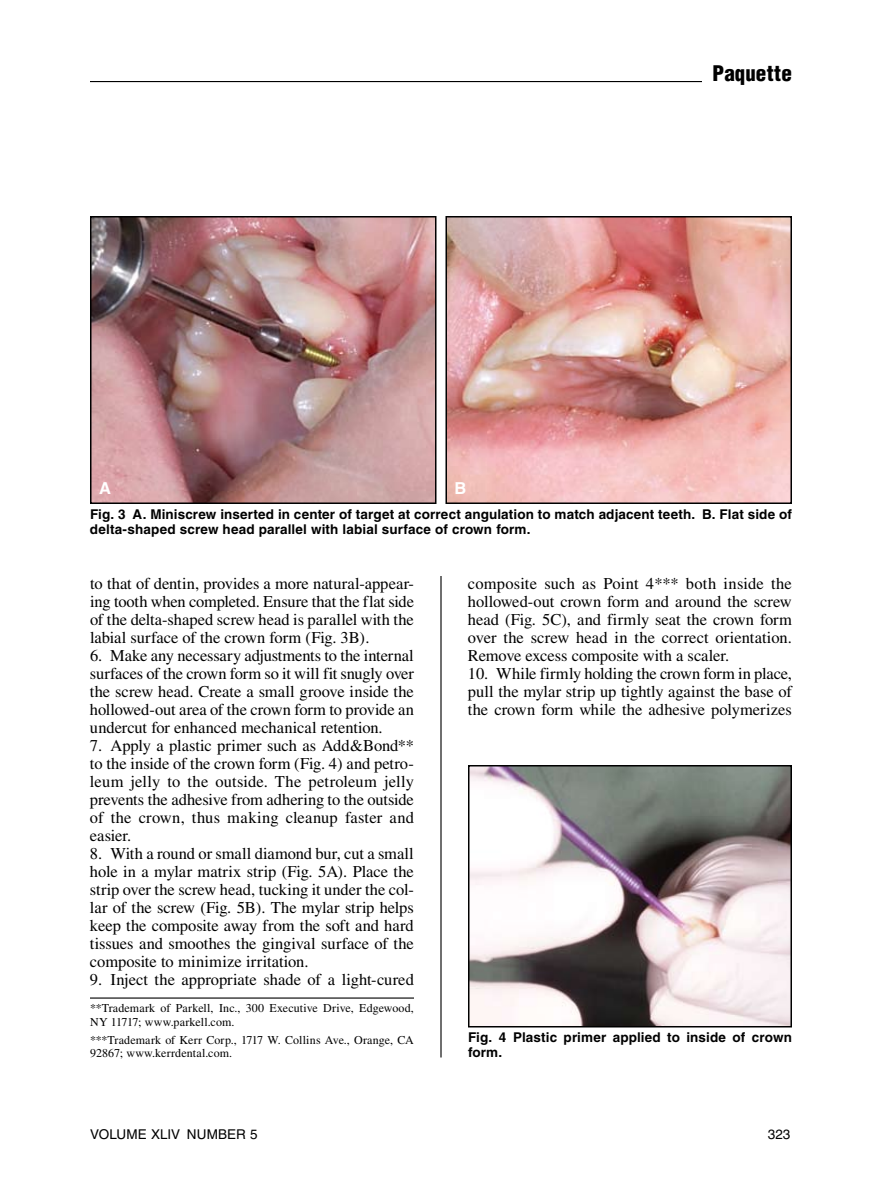
<style>
.page{position:relative;width:882px;height:1179px;background:#fff}
.page>*{position:absolute;margin:0;border:0;box-sizing:border-box;transform-origin:0 0}
.t1{font:900 condensed 21px "Helvetica";letter-spacing:.005em;color:#000}
.t2{font:16.5px/18px "Times";color:#000;text-align:justify}
.t3{font:700 16.5px "Helvetica";color:#fff}
.t4{font:700 13.5px/15px "Helvetica";letter-spacing:.01em;color:#000}
.t5{font:13.5px "Helvetica";letter-spacing:.005em;color:#000}
.t6{font:12px/13.5px "Times";letter-spacing:.005em;color:#000}
</style>
<div class="page">
<img style="left:449px;top:219px;width:340px;height:282px">
<div style="left:446px;top:216px;width:346px;height:288px;border:2px solid #000"></div>
<img style="left:93px;top:219px;width:340px;height:282px">
<div style="left:90px;top:216px;width:346px;height:288px;border:2px solid #000"></div>
<img style="left:471px;top:768px;width:318px;height:257px">
<div style="left:468px;top:765px;width:324px;height:263px;border:2px solid #000"></div>
<hr style="left:90px;top:81px;width:612px;height:1px;background:#000">
<hr style="left:440px;top:576px;width:2px;height:482px;background:#000">
<hr style="left:90px;top:998px;width:324px;height:1px;background:#000">
<p class="t1" style="left:713px;top:60px;width:81px">Paquette</p>
<p class="t3" style="left:99px;top:478px;width:13px">A</p>
<p class="t3" style="left:454px;top:478px;width:13px">B</p>
<p class="t4" style="left:90px;top:506px;width:704px">Fig. 3 A. Miniscrew inserted in center of target at correct angulation to match adjacent teeth. B. Flat side of delta-shaped screw head parallel with labial surface of crown form.</p>
<p class="t2" style="left:90px;top:574px;width:326px">to that of dentin, provides a more natural-appear&shy;ing tooth when completed. Ensure that the flat side of the delta-shaped screw head is parallel with the labial surface of the crown form (Fig. 3B).</p>
<p class="t2" style="left:90px;top:646px;width:325px">6. Make any necessary adjustments to the internal surfaces of the crown form so it will fit snugly over the screw head. Create a small groove inside the hollowed-out area of the crown form to provide an undercut for enhanced mechanical retention.</p>
<p class="t2" style="left:90px;top:736px;width:326px">7. Apply a plastic primer such as Add&amp;Bond** to the inside of the crown form (Fig. 4) and petro&shy;leum jelly to the outside. The petroleum jelly prevents the adhesive from adhering to the outside of the crown, thus making cleanup faster and easier.</p>
<p class="t2" style="left:90px;top:844px;width:325px">8. With a round or small diamond bur, cut a small hole in a mylar matrix strip (Fig. 5A). Place the strip over the screw head, tucking it under the col&shy;lar of the screw (Fig. 5B). The mylar strip helps keep the composite away from the soft and hard tissues and smoothes the gingival surface of the composite to minimize irritation.</p>
<p class="t2" style="left:90px;top:970px;width:325px">9. Inject the appropriate shade of a light-cured</p>
<p class="t6" style="left:90px;top:1001px;width:325px">**Trademark of Parkell, Inc., 300 Executive Drive, Edgewood,<br>NY 11717; www.parkell.com.</p>
<p class="t6" style="left:90px;top:1033px;width:325px">***Trademark of Kerr Corp., 1717 W. Collins Ave., Orange, CA<br>92867; www.kerrdental.com.</p>
<p class="t2" style="left:468px;top:574px;width:325px">composite such as Point 4*** both inside the hollowed-out crown form and around the screw head (Fig. 5C), and firmly seat the crown form over the screw head in the correct orientation.<br>Remove excess composite with a scaler.</p>
<p class="t2" style="left:468px;top:664px;width:326px">10. While firmly holding the crown form in place, pull the mylar strip up tightly against the base of the crown form while the adhesive polymerizes</p>
<p class="t4" style="left:468px;top:1030px;width:325px">Fig. 4 Plastic primer applied to inside of crown form.</p>
<p class="t5" style="left:90px;top:1126px;width:169px">VOLUME XLIV NUMBER 5</p>
<p class="t5" style="left:768px;top:1126px;width:24px">323</p>
</div>
